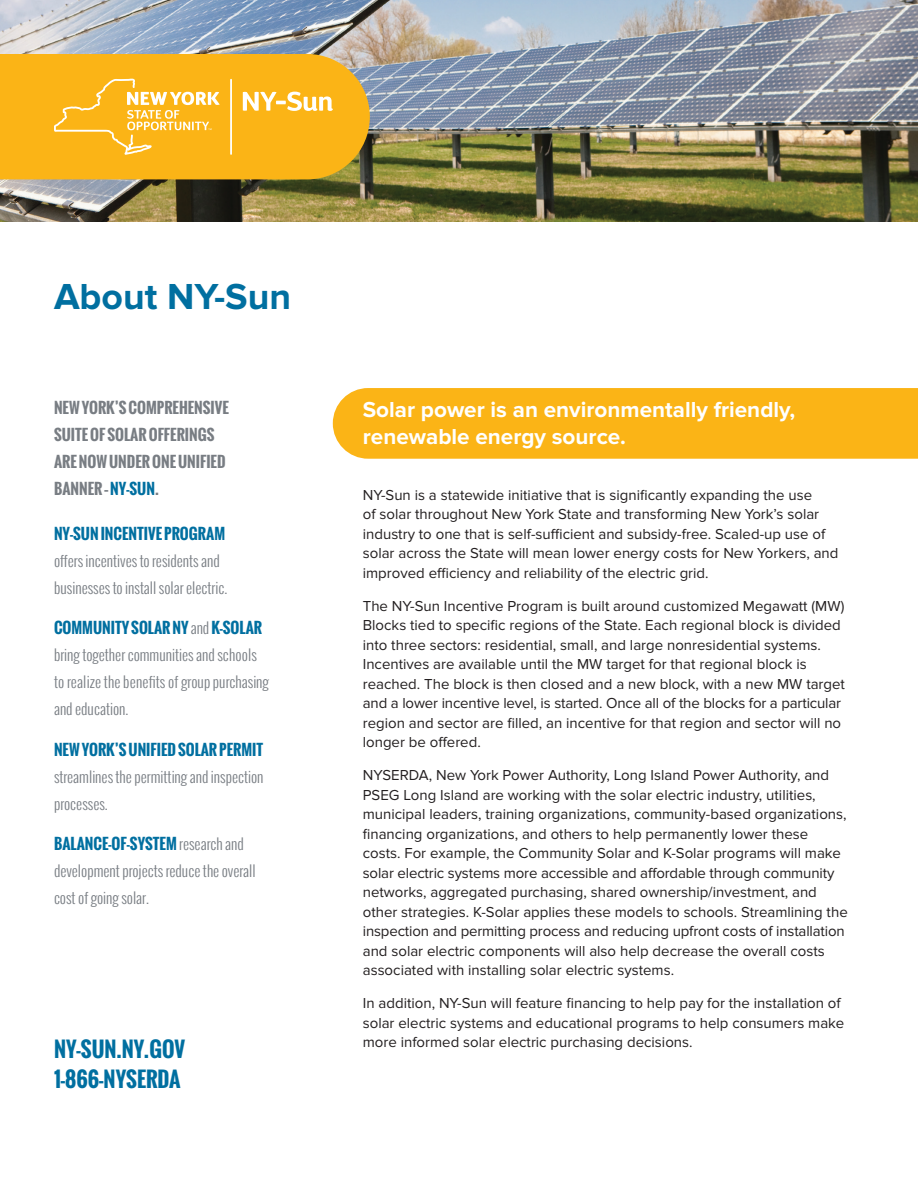
<style>
.page{position:relative;width:918px;height:1188px;background:#fff}
.page>*{position:absolute;margin:0;border:0;box-sizing:border-box;transform-origin:0 0}
.t1{font:700 37.5px "Proxima Nova";color:#006fa0}
.t2{font:700 22.5px/27px "Proxima Nova";color:#fff}
.t3{font:700 21px/30px "Oswald";color:#006fa0}
.t4{font:15px/19.5px "Proxima Nova";color:#231f20}
.t5{font:300 15px/27px "Oswald";color:#787d83}
.t6{font:700 15px/27px "Oswald";color:#787d83}
.t7{font:700 15px "Oswald";color:#006fa0}
.s1{color:#006fa0}
.s2{font-weight:700;color:#006fa0}
</style>
<div class="page">
<div style="left:333px;top:388px;width:585px;height:71px;background:#fbb416"></div>
<img style="left:0;top:0;width:918px;height:221px">
<div style="left:0;top:54px;width:370px;height:125px;background:#fbb416"></div>
<hr style="left:230px;top:79px;width:2px;height:76px;background:#fff">
<svg style="left:54px;top:79px;width:166px;height:76px;background:#fbbd34"></svg>
<svg style="left:243px;top:92px;width:90px;height:19px"></svg>
<h1 class="t1" style="left:54px;top:275px;width:239px">About NY-Sun</h1>
<p class="t6" style="left:54px;top:394px;width:176px">NEW YORK’S COMPREHENSIVE<br>SUITE OF SOLAR OFFERINGS<br>ARE NOW UNDER ONE UNIFIED<br>BANNER – <span class="s1">NY-SUN</span>.</p>
<p class="t7" style="left:54px;top:522px;width:173px">NY-SUN INCENTIVE PROGRAM</p>
<p class="t5" style="left:54px;top:547px;width:175px">offers incentives to residents and businesses to install solar electric.</p>
<p class="t5" style="left:54px;top:615px;width:217px"><span class="s2">COMMUNITY SOLAR NY</span> and<span class="s2">K-SOLAR </span>bring together communities and schools to realize the benefits of group purchasing and education.</p>
<p class="t7" style="left:54px;top:738px;width:211px">NEW YORK’S UNIFIED SOLAR PERMIT</p>
<p class="t5" style="left:54px;top:763px;width:211px">streamlines the permitting and inspection processes.</p>
<p class="t5" style="left:54px;top:831px;width:203px"><span class="s2">BALANCE-OF-SYSTEM</span> research and development projects reduce the overall cost of going solar.</p>
<h3 class="t3" style="left:54px;top:1034px;width:133px">NY-SUN.NY.GOV<br>1-866-NYSERDA</h3>
<h2 class="t2" style="left:363px;top:397px;width:434px">Solar power is an environmentally friendly, renewable energy source.</h2>
<p class="t4" style="left:363px;top:485px;width:477px">NY-Sun is a statewide initiative that is significantly expanding the use<br>of solar throughout New York State and transforming New York’s solar industry to one that is self-sufficient and subsidy-free. Scaled-up use of solar across the State will mean lower energy costs for New Yorkers, and improved efficiency and reliability of the electric grid.</p>
<p class="t4" style="left:363px;top:596px;width:484px">The NY-Sun Incentive Program is built around customized Megawatt (MW)<br>Blocks tied to specific regions of the State. Each regional block is divided into three sectors: residential, small, and large nonresidential systems.<br>Incentives are available until the MW target for that regional block is reached. The block is then closed and a new block, with a new MW target and a lower incentive level, is started. Once all of the blocks for a particular region and sector are filled, an incentive for that region and sector will no longer be offered.</p>
<p class="t4" style="left:363px;top:766px;width:486px">NYSERDA, New York Power Authority, Long Island Power Authority, and PSEG Long Island are working with the solar electric industry, utilities, municipal leaders, training organizations, community-based organizations, financing organizations, and others to help permanently lower these costs. For example, the Community Solar and K-Solar programs will make solar electric systems more accessible and affordable through community networks, aggregated purchasing, shared ownership/investment, and other strategies. K-Solar applies these models to schools. Streamlining the inspection and permitting process and reducing upfront costs of installation and solar electric components will also help decrease the overall costs associated with installing solar electric systems.</p>
<p class="t4" style="left:363px;top:994px;width:483px">In addition, NY-Sun will feature financing to help pay for the installation of solar electric systems and educational programs to help consumers make more informed solar electric purchasing decisions.</p>
</div>
